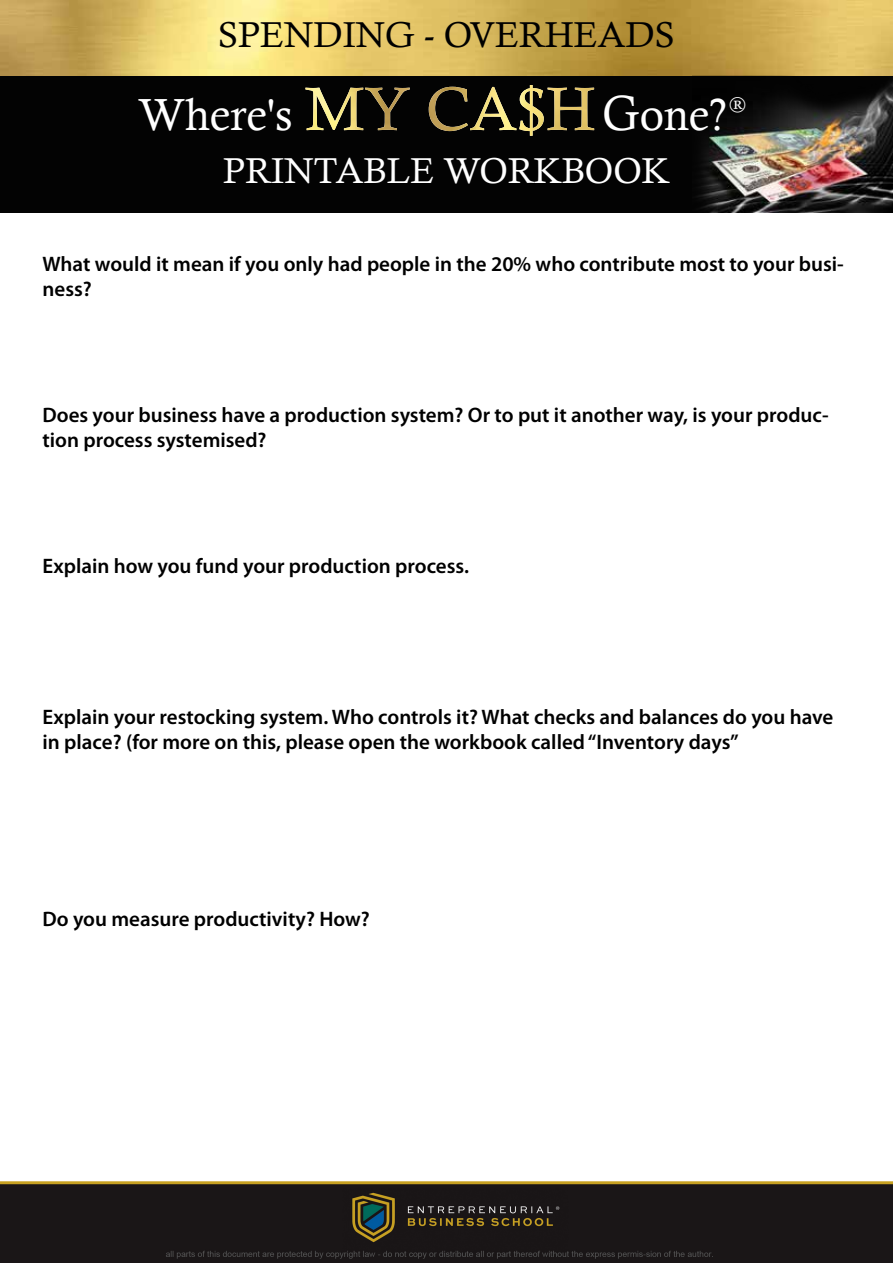
<style>
.page{position:relative;width:893px;height:1263px;background:#fff}
.page>*{position:absolute;margin:0;border:0;box-sizing:border-box;transform-origin:0 0}
.t1{font:45px "Calisto";color:#fff}
.t2{font:36px "Calisto";color:#000}
.t3{font:36px "Calisto";color:#fff}
.t4{font:600 21px/25.2px "Myriad Pro";color:#000}
.t5{font:18px "Georgia";color:#fff}
.s1{font-size:49.5px}
</style>
<div class="page">
<img style="left:0;top:0;width:893px;height:77px">
<div style="left:0;top:77px;width:893px;height:136px;background:#030303"></div>
<img style="left:693px;top:75px;width:200px;height:138px">
<svg style="left:305px;top:87px;width:289px;height:44px"></svg>
<img style="left:429px;top:85px;width:156px;height:51px">
<img style="left:0;top:1181px;width:893px;height:82px">
<h2 class="t2" style="left:218px;top:14px;width:458px">SPENDING - OVERHEADS</h2>
<h1 class="t1" style="left:138px;top:88px;width:156px">Where's</h1>
<h1 class="t1" style="left:603px;top:88px;width:126px"><span class="s1">G</span>one?</h1>
<p class="t5" style="left:729px;top:91px;width:18px">®</p>
<h2 class="t3" style="left:223px;top:150px;width:448px">PRINTABLE WORKBOOK</h2>
<p class="t4" style="left:43px;top:250px;width:803px">What would it mean if you only had people in the 20% who contribute most to your busi&shy;ness?</p>
<p class="t4" style="left:43px;top:402px;width:788px">Does your business have a production system? Or to put it another way, is your produc&shy;tion process systemised?</p>
<p class="t4" style="left:43px;top:553px;width:428px">Explain how you fund your production process.</p>
<p class="t4" style="left:43px;top:704px;width:792px">Explain your restocking system. Who controls it? What checks and balances do you have in place? (for more on this, please open the workbook called “Inventory days”</p>
<p class="t4" style="left:43px;top:906px;width:329px">Do you measure productivity? How?</p>
</div>
